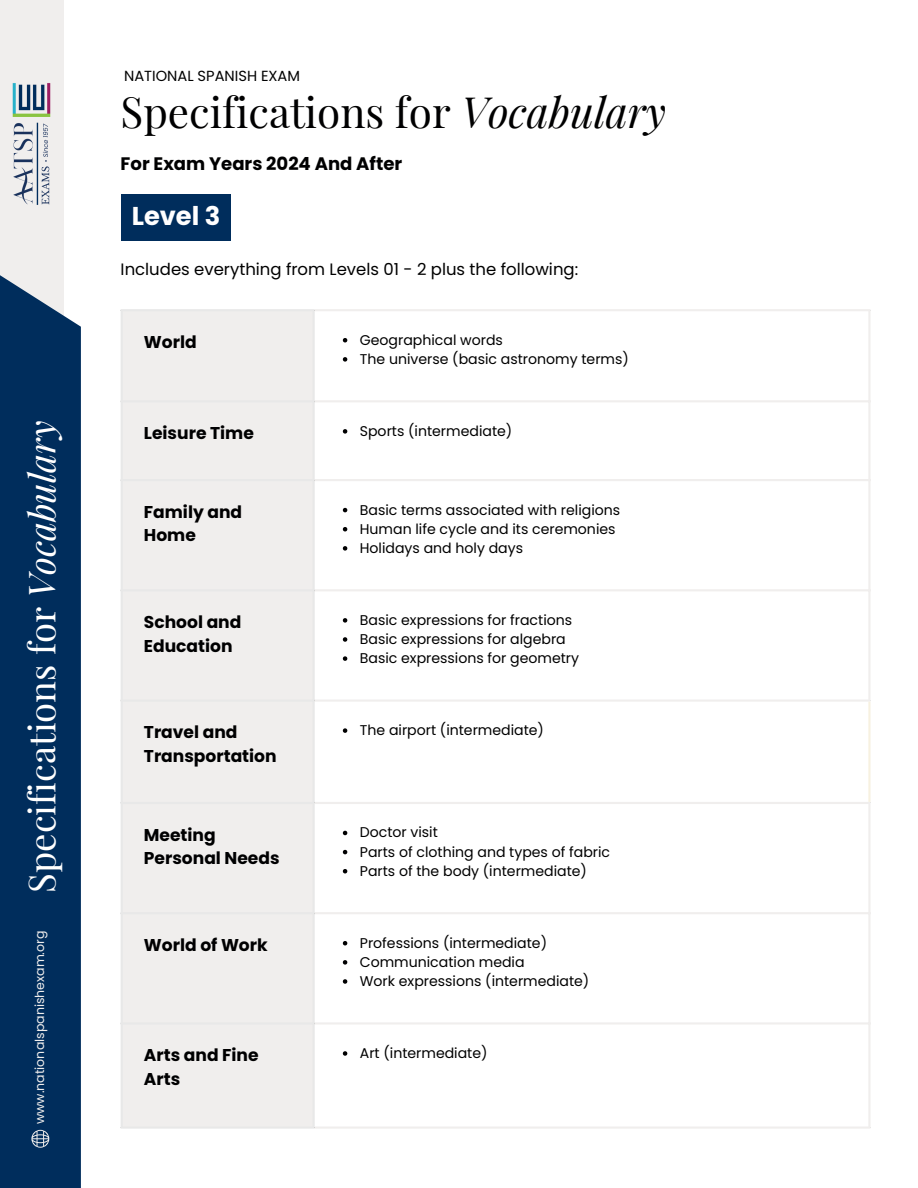
<style>
.page{position:relative;width:918px;height:1188px;background:#fff}
.page>*{position:absolute;margin:0;border:0;box-sizing:border-box;transform-origin:0 0}
.t1{font:42.15px "Playfair Display";color:#000001}
.t2{font:36.45px "Playfair Display";color:#fff}
.t3{font:700 25.8px "Poppins";color:#fff}
.t4{font:700 18px "Poppins";color:#000001}
.t5{font:700 17.1px/23.7px "Poppins";color:#000001}
.t6{font:16.5px "Poppins";color:#000001}
.t7{font:14.7px "Poppins";color:#000001}
.t8{font:14.1px "Poppins";color:#000001}
.t9{font:12.6px "Poppins";color:#f0eeed}
.s1{font-style:italic}
</style>
<div class="page">
<div style="left:123px;top:311px;width:190px;height:816px;background:#f0eeed"></div>
<svg style="left:343px;top:338px;width:4px;height:4px"></svg>
<svg style="left:343px;top:357px;width:4px;height:5px"></svg>
<svg style="left:343px;top:429px;width:4px;height:5px"></svg>
<svg style="left:343px;top:508px;width:4px;height:4px"></svg>
<svg style="left:343px;top:527px;width:4px;height:4px"></svg>
<svg style="left:343px;top:546px;width:4px;height:5px"></svg>
<svg style="left:343px;top:618px;width:4px;height:5px"></svg>
<svg style="left:343px;top:637px;width:4px;height:5px"></svg>
<svg style="left:343px;top:656px;width:4px;height:5px"></svg>
<svg style="left:343px;top:728px;width:4px;height:5px"></svg>
<svg style="left:343px;top:831px;width:4px;height:4px"></svg>
<svg style="left:343px;top:850px;width:4px;height:4px"></svg>
<svg style="left:343px;top:869px;width:4px;height:4px"></svg>
<svg style="left:343px;top:941px;width:4px;height:4px"></svg>
<svg style="left:343px;top:960px;width:4px;height:5px"></svg>
<svg style="left:343px;top:979px;width:4px;height:5px"></svg>
<svg style="left:343px;top:1051px;width:4px;height:5px"></svg>
<hr style="left:121px;top:311px;width:2px;height:816px;background:#e8e8e8">
<hr style="left:313px;top:311px;width:2px;height:816px;background:#e8e8e8">
<hr style="left:121px;top:309px;width:194px;height:2px;background:#e8e8e8">
<hr style="left:121px;top:400px;width:194px;height:2px;background:#e8e8e8">
<hr style="left:121px;top:479px;width:194px;height:2px;background:#e8e8e8">
<hr style="left:121px;top:589px;width:194px;height:2px;background:#e8e8e8">
<hr style="left:121px;top:700px;width:194px;height:2px;background:#e8e8e8">
<hr style="left:121px;top:802px;width:194px;height:2px;background:#e8e8e8">
<hr style="left:121px;top:912px;width:194px;height:2px;background:#e8e8e8">
<hr style="left:121px;top:1022px;width:194px;height:3px;background:#e8e8e8">
<hr style="left:121px;top:1127px;width:194px;height:2px;background:#e8e8e8">
<hr style="left:868px;top:311px;width:3px;height:389px;background:#f0eeed">
<hr style="left:868px;top:804px;width:3px;height:323px;background:#f0eeed">
<hr style="left:315px;top:309px;width:556px;height:2px;background:#f0eeed">
<hr style="left:315px;top:400px;width:556px;height:2px;background:#f0eeed">
<hr style="left:315px;top:479px;width:556px;height:2px;background:#f0eeed">
<hr style="left:315px;top:589px;width:556px;height:2px;background:#f0eeed">
<hr style="left:315px;top:700px;width:556px;height:2px;background:#f0eeed">
<hr style="left:315px;top:802px;width:556px;height:2px;background:#f0eeed">
<hr style="left:315px;top:912px;width:556px;height:2px;background:#f0eeed">
<hr style="left:315px;top:1022px;width:556px;height:3px;background:#f0eeed">
<hr style="left:315px;top:1127px;width:556px;height:2px;background:#f0eeed">
<hr style="left:868px;top:702px;width:3px;height:100px;background:#f7f1e0">
<div style="left:0;top:0;width:63px;height:906px;background:#f0eeed"></div>
<div style="left:0;top:264px;width:81px;height:924px;background:#002d5c"></div>
<svg style="left:31px;top:1130px;width:18px;height:18px"></svg>
<div style="left:121px;top:194px;width:110px;height:47px;background:#002d5c"></div>
<img style="left:12px;top:83px;width:39px;height:122px">
<p class="t2" style="left:16px;top:893px;width:476px;rotate:-90deg">Specifications for <span class="s1">Vocabulary</span></p>
<p class="t9" style="left:31px;top:1124px;width:195px;rotate:-90deg">www.nationalspanishexam.org</p>
<p class="t7" style="left:124px;top:65px;width:177px">NATIONAL SPANISH EXAM</p>
<p class="t1" style="left:121px;top:82px;width:547px">Specifications for <span class="s1">Vocabulary</span></p>
<p class="t4" style="left:121px;top:151px;width:283px">For Exam Years 2024 And After</p>
<p class="t3" style="left:132px;top:198px;width:90px">Level 3</p>
<p class="t6" style="left:121px;top:258px;width:459px">Includes everything from Levels 01 - 2 plus the following:</p>
<p class="t5" style="left:144px;top:330px;width:54px">World</p>
<h2 class="t8" style="left:360px;top:330px;width:145px">Geographical words</h2>
<p class="t8" style="left:360px;top:349px;width:271px">The universe (basic astronomy terms)</p>
<p class="t5" style="left:144px;top:421px;width:111px">Leisure Time</p>
<h6 class="t8" style="left:360px;top:421px;width:154px">Sports (intermediate)</h6>
<h1 class="t5" style="left:144px;top:500px;width:100px">Family and<br>Home</h1>
<h4 class="t8" style="left:360px;top:500px;width:262px">Basic terms associated with religions</h4>
<h3 class="t8" style="left:360px;top:519px;width:257px">Human life cycle and its ceremonies</h3>
<h5 class="t8" style="left:360px;top:538px;width:165px">Holidays and holy days</h5>
<p class="t5" style="left:144px;top:610px;width:99px">School and<br>Education</p>
<p class="t8" style="left:360px;top:610px;width:214px">Basic expressions for fractions</p>
<p class="t8" style="left:360px;top:629px;width:207px">Basic expressions for algebra</p>
<p class="t8" style="left:360px;top:648px;width:221px">Basic expressions for geometry</p>
<p class="t5" style="left:144px;top:720px;width:134px">Travel and<br>Transportation</p>
<p class="t8" style="left:360px;top:720px;width:186px">The airport (intermediate)</p>
<p class="t5" style="left:144px;top:823px;width:137px">Meeting<br>Personal Needs</p>
<p class="t8" style="left:360px;top:823px;width:80px">Doctor visit</p>
<p class="t8" style="left:360px;top:842px;width:252px">Parts of clothing and types of fabric</p>
<p class="t8" style="left:360px;top:861px;width:229px">Parts of the body (intermediate)</p>
<p class="t5" style="left:144px;top:933px;width:125px">World of Work</p>
<p class="t8" style="left:360px;top:933px;width:189px">Professions (intermediate)</p>
<p class="t8" style="left:360px;top:952px;width:166px">Communication media</p>
<p class="t8" style="left:360px;top:971px;width:231px">Work expressions (intermediate)</p>
<p class="t5" style="left:144px;top:1043px;width:116px">Arts and Fine<br>Arts</p>
<p class="t8" style="left:360px;top:1043px;width:129px">Art (intermediate)</p>
</div>
